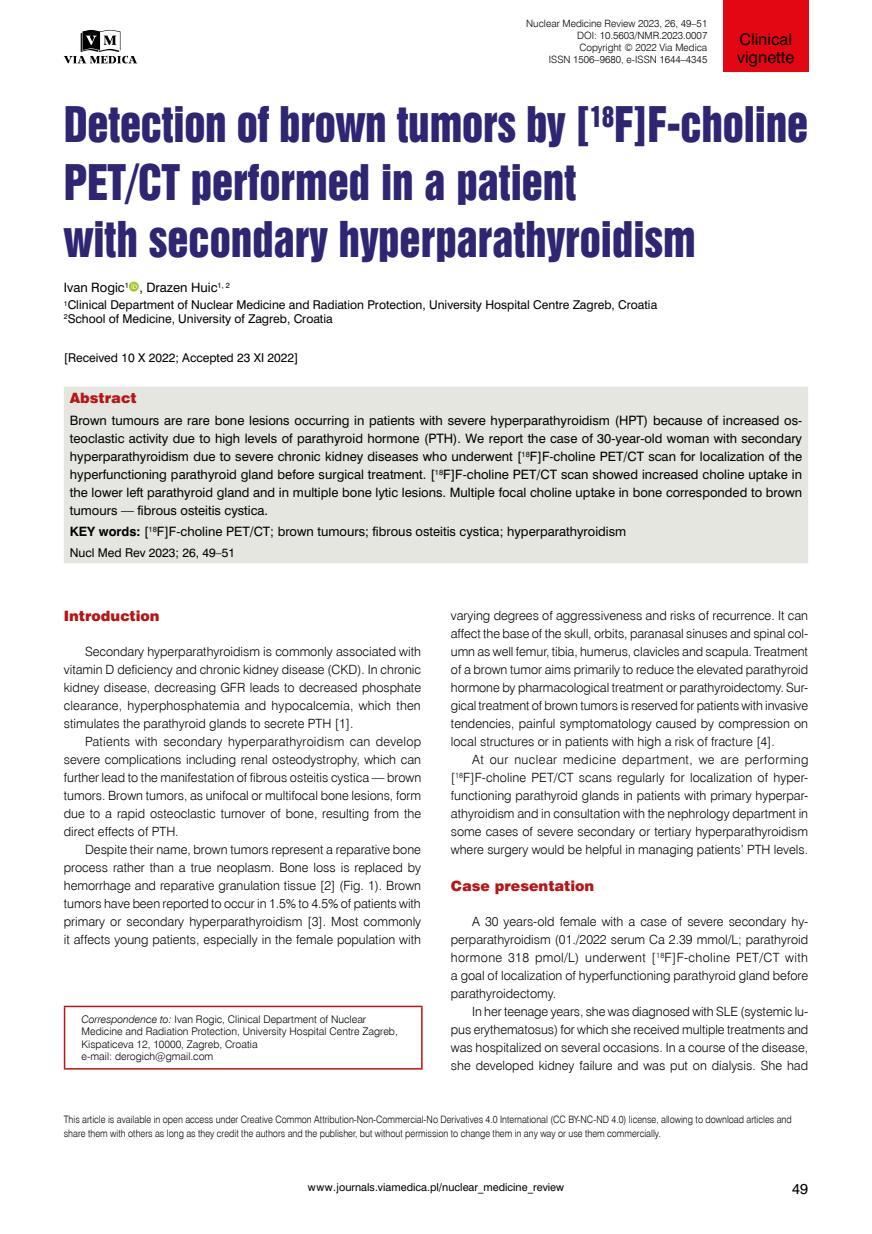
<style>
.page{position:relative;width:872px;height:1234px;background:#fff}
.page>*{position:absolute;margin:0;border:0;box-sizing:border-box;transform-origin:0 0}
.t1{font:45px/57px "Swis 921 EU";color:#2e2573;scale:.96 1}
.t2{font:15px/18px "Swis 721 PL";color:#000}
.t3{font:14.25px "Swis 721 Blk EU";color:#b61615}
.t4{font:13.5px "Swis 721 PL";color:#000}
.t5{font:12.75px/18px "Swis 721 Lt EU";color:#000;text-align:justify}
.t6{font:12px/18px "Swis 721 PL";color:#000;text-align:justify}
.t7{font:11.25px/13.5px "Swis 721 PL";color:#000}
.t8{font:10.5px/12.6px "Swis 721 Lt EU";color:#000}
.t9{font:10.2px/13.5px "Swis 721 Lt EU";color:#000;scale:.89 1}
.t10{font:10.05px/12px "Swis 721 Lt EU";color:#000;text-align:right}
.t11{font:10.05px "Swis 721 PL";color:#000}
.s1{font-weight:700}
.s2{font-style:italic}
</style>
<div class="page">
<svg style="left:64px;top:30px;width:73px;height:34px"></svg>
<svg style="left:129px;top:281px;width:10px;height:10px"></svg>
<svg style="left:131px;top:283px;width:6px;height:6px"></svg>
<div style="left:64px;top:386px;width:744px;height:177px;background:#e6e6e1"></div>
<hr style="left:64px;top:1005px;width:358px;height:1px;background:#b61615">
<hr style="left:64px;top:1006px;width:1px;height:61px;background:#b61615">
<hr style="left:421px;top:1006px;width:1px;height:61px;background:#b61615">
<hr style="left:64px;top:1067px;width:358px;height:2px;background:#b61615">
<div style="left:723px;top:0;width:85px;height:71px;background:#e30613"></div>
<p class="t10" style="left:526px;top:18px;width:183px">Nuclear Medicine Review 2023, 26, 49–51<br>DOI: 10.5603/NMR.2023.0007<br>Copyright © 2022 Via Medica<br>ISSN 1506–9680, e-ISSN 1644–4345</p>
<p class="t2" style="left:737px;top:31px;width:58px">Clinical vignette</p>
<h1 class="t1" style="left:64px;top:96px;width:777px">Detection of brown tumors by [<sup>18</sup>F]F-choline<br>PET/CT performed in a patient<br>with secondary hyperparathyroidism</h1>
<p class="t6" style="left:64px;top:278px;width:168px">Ivan Rogic<sup>1</sup> , Drazen Huic<sup>1,</sup> <sup>2</sup></p>
<p class="t7" style="left:64px;top:298px;width:595px"><sup>1</sup>Clinical Department of Nuclear Medicine and Radiation Protection, University Hospital Centre Zagreb, Croatia<br><sup>2</sup>School of Medicine, University of Zagreb, Croatia</p>
<p class="t7" style="left:64px;top:350px;width:236px">[Received 10 X 2022; Accepted 23 XI 2022]</p>
<p class="t3" style="left:70px;top:388px;width:68px">Abstract</p>
<p class="t6" style="left:70px;top:411px;width:734px">Brown tumours are rare bone lesions occurring in patients with severe hyperparathyroidism (HPT) because of increased os&shy;teoclastic activity due to high levels of parathyroid hormone (PTH). We report the case of 30-year-old woman with secondary hyperparathyroidism due to severe chronic kidney diseases who underwent [<sup>18</sup>F]F-choline PET/CT scan for localization of the hyperfunctioning parathyroid gland before surgical treatment. [<sup>18</sup>F]F-choline PET/CT scan showed increased choline uptake in the lower left parathyroid gland and in multiple bone lytic lesions. Multiple focal choline uptake in bone corresponded to brown tumours — fibrous osteitis cystica.</p>
<p class="t6" style="left:70px;top:522px;width:558px"><span class="s1">KEY words:</span> [<sup>18</sup>F]F-choline PET/CT; brown tumours; fibrous osteitis cystica; hyperparathyroidism</p>
<p class="t7" style="left:70px;top:546px;width:167px">Nucl Med Rev 2023; 26, 49–51</p>
<p class="t3" style="left:64px;top:606px;width:97px">Introduction</p>
<p class="t5" style="left:64px;top:642px;width:359px;text-indent:21px">Secondary hyperparathyroidism is commonly associated with vitamin D deficiency and chronic kidney disease (CKD). In chronic kidney disease, decreasing GFR leads to decreased phosphate clearance, hyperphosphatemia and hypocalcemia, which then stimulates the parathyroid glands to secrete PTH [1].</p>
<p class="t5" style="left:64px;top:732px;width:359px;text-indent:21px">Patients with secondary hyperparathyroidism can develop severe complications including renal osteodystrophy, which can further lead to the manifestation of fibrous osteitis cystica — brown tumors. Brown tumors, as unifocal or multifocal bone lesions, form due to a rapid osteoclastic turnover of bone, resulting from the direct effects of PTH.</p>
<p class="t5" style="left:64px;top:840px;width:359px;text-indent:21px">Despite their name, brown tumors represent a reparative bone process rather than a true neoplasm. Bone loss is replaced by hemorrhage and reparative granulation tissue [2] (Fig. 1). Brown tumors have been reported to occur in 1.5% to 4.5% of patients with primary or secondary hyperparathyroidism [3]. Most commonly it affects young patients, especially in the female population with</p>
<p class="t8" style="left:82px;top:1012px;width:318px"><span class="s2">Correspondence to:</span> Ivan Rogic, Clinical Department of Nuclear Medicine and Radiation Protection, University Hospital Centre Zagreb, Kispaticeva 12, 10000, Zagreb, Croatia<br>e-mail: derogich@gmail.com</p>
<p class="t5" style="left:451px;top:606px;width:359px">varying degrees of aggressiveness and risks of recurrence. It can affect the base of the skull, orbits, paranasal sinuses and spinal col&shy;umn as well femur, tibia, humerus, clavicles and scapula. Treatment of a brown tumor aims primarily to reduce the elevated parathyroid hormone by pharmacological treatment or parathyroidectomy. Sur&shy;gical treatment of brown tumors is reserved for patients with invasive tendencies, painful symptomatology caused by compression on local structures or in patients with high a risk of fracture [4].</p>
<p class="t5" style="left:451px;top:750px;width:359px;text-indent:21px">At our nuclear medicine department, we are performing [<sup>18</sup>F]F-choline PET/CT scans regularly for localization of hyper&shy;functioning parathyroid glands in patients with primary hyperpar&shy;athyroidism and in consultation with the nephrology department in some cases of severe secondary or tertiary hyperparathyroidism where surgery would be helpful in managing patients’ PTH levels.</p>
<p class="t3" style="left:451px;top:876px;width:145px">Case presentation</p>
<p class="t5" style="left:451px;top:912px;width:359px;text-indent:21px">A 30 years-old female with a case of severe secondary hy&shy;perparathyroidism (01./2022 serum Ca 2.39 mmol/L; parathyroid hormone 318 pmol/L) underwent [<sup>18</sup>F]F-choline PET/CT with a goal of localization of hyperfunctioning parathyroid gland before parathyroidectomy.</p>
<p class="t5" style="left:451px;top:1002px;width:359px;text-indent:21px">In her teenage years, she was diagnosed with SLE (systemic lu&shy;pus erythematosus) for which she received multiple treatments and was hospitalized on several occasions. In a course of the disease, she developed kidney failure and was put on dialysis. She had</p>
<p class="t9" style="left:64px;top:1112px;width:819px">This article is available in open access under Creative Common Attribution-Non-Commercial-No Derivatives 4.0 International (CC BY-NC-ND 4.0) license, allowing to download articles and share them with others as long as they credit the authors and the publisher, but without permission to change them in any way or use them commercially.</p>
<p class="t11" style="left:308px;top:1180px;width:258px">www.journals.viamedica.pl/nuclear_medicine_review</p>
<p class="t4" style="left:792px;top:1179px;width:17px">49</p>
</div>
